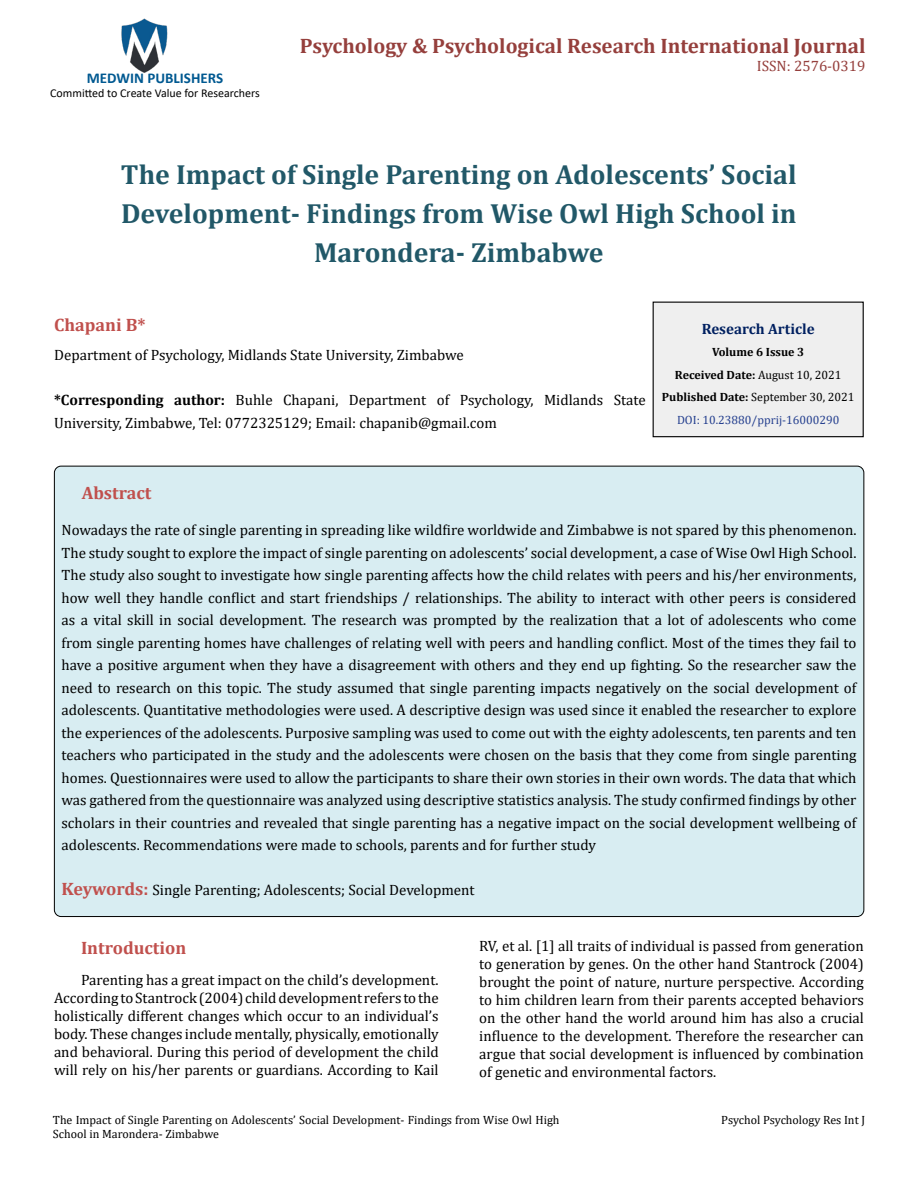
<style>
.page{position:relative;width:918px;height:1188px;background:#fff}
.page>*{position:absolute;margin:0;border:0;box-sizing:border-box;transform-origin:0 0}
.t1{font:700 27.75px/39px "Cambria";color:#215868;text-align:center}
.t2{font:700 21px "Cambria";color:#953f3c}
.t3{font:700 18px "Cambria";color:#c0504d}
.t4{font:15px/22.5px "Cambria";color:#000;text-align:justify}
.t5{font:700 15px "Calibri";color:#005991}
.t6{font:700 15px "Cambria";color:#002060}
.t7{font:15px "Cambria";color:#953f3c}
.t8{font:12px/14.4px "Cambria";color:#000}
.t9{font:700 12px/22.5px "Cambria";color:#000;text-align:center}
.t10{font:12px "Calibri";color:#000}
.s1{font-weight:700}
.s2{font-weight:400}
.s3{font-weight:400;color:#25408f}
.s4{font-weight:700;font-size:18px;color:#c0504d}
</style>
<div class="page">
<img style="left:121px;top:18px;width:47px;height:55px">
<div style="left:653px;top:302px;width:210px;height:135px;background:#efefef"></div>
<div style="left:653px;top:302px;width:211px;height:135px;border:1px solid #000"></div>
<div style="left:54px;top:466px;width:810px;height:451px;background:#d8edf2;border-radius:7px"></div>
<p class="t5" style="left:87px;top:67px;width:138px">MEDWIN PUBLISHERS</p>
<p class="t10" style="left:50px;top:85px;width:211px">Committed to Create Value for Researchers</p>
<h2 class="t2" style="left:300px;top:31px;width:567px">Psychology &amp; Psychological Research International Journal</h2>
<p class="t7" style="left:757px;top:57px;width:110px">ISSN: 2576-0319</p>
<h1 class="t1" style="left:121px;top:154px;width:677px">The Impact of Single Parenting on Adolescents’ Social<br>Development- Findings from Wise Owl High School in<br>Marondera- Zimbabwe</h1>
<p class="t3" style="left:54px;top:312px;width:93px">Chapani B*</p>
<p class="t4" style="left:54px;top:344px;width:411px">Department of Psychology, Midlands State University, Zimbabwe</p>
<p class="t4" style="left:54px;top:389px;width:593px"><span class="s1">*Corresponding author:</span> Buhle Chapani, Department of Psychology, Midlands State<br>University, Zimbabwe, Tel: 0772325129; Email: chapanib@gmail.com</p>
<p class="t6" style="left:702px;top:318px;width:114px">Research Article</p>
<p class="t9" style="left:662px;top:341px;width:194px">Volume 6 Issue 3<br>Received Date: <span class="s2">August 10, 2021<br></span>Published Date: <span class="s2">September 30, 2021<br></span><span class="s3">DOI: 10.23880/pprij-16000290</span></p>
<p class="t3" style="left:82px;top:480px;width:71px">Abstract</p>
<p class="t4" style="left:62px;top:519px;width:797px">Nowadays the rate of single parenting in spreading like wildfire worldwide and Zimbabwe is not spared by this phenomenon.<br>The study sought to explore the impact of single parenting on adolescents’ social development, a case of Wise Owl High School.<br>The study also sought to investigate how single parenting affects how the child relates with peers and his/her environments, how well they handle conflict and start friendships / relationships. The ability to interact with other peers is considered as a vital skill in social development. The research was prompted by the realization that a lot of adolescents who come from single parenting homes have challenges of relating well with peers and handling conflict. Most of the times they fail to have a positive argument when they have a disagreement with others and they end up fighting. So the researcher saw the need to research on this topic. The study assumed that single parenting impacts negatively on the social development of adolescents. Quantitative methodologies were used. A descriptive design was used since it enabled the researcher to explore the experiences of the adolescents. Purposive sampling was used to come out with the eighty adolescents, ten parents and ten teachers who participated in the study and the adolescents were chosen on the basis that they come from single parenting homes. Questionnaires were used to allow the participants to share their own stories in their own words. The data that which was gathered from the questionnaire was analyzed using descriptive statistics analysis. The study confirmed findings by other scholars in their countries and revealed that single parenting has a negative impact on the social development wellbeing of adolescents. Recommendations were made to schools, parents and for further study</p>
<p class="t4" style="left:62px;top:879px;width:415px"><span class="s4">Keywords:</span> Single Parenting; Adolescents; Social Development</p>
<p class="t3" style="left:81px;top:935px;width:107px">Introduction</p>
<p class="t4" style="left:54px;top:971px;width:386px;line-height:18px;text-indent:27px">Parenting has a great impact on the child’s development.<br>According to Stantrock (2004) child development refers to the holistically different changes which occur to an individual’s body. These changes include mentally, physically, emotionally and behavioral. During this period of development the child will rely on his/her parents or guardians. According to Kail</p>
<p class="t4" style="left:479px;top:937px;width:386px;line-height:18px">RV, et al. [1] all traits of individual is passed from generation to generation by genes. On the other hand Stantrock (2004) brought the point of nature, nurture perspective. According to him children learn from their parents accepted behaviors on the other hand the world around him has also a crucial influence to the development. Therefore the researcher can argue that social development is influenced by combination of genetic and environmental factors.</p>
<p class="t8" style="left:53px;top:1113px;width:508px">The Impact of Single Parenting on Adolescents’ Social Development- Findings from Wise Owl High<br>School in Marondera- Zimbabwe</p>
<p class="t8" style="left:721px;top:1113px;width:145px">Psychol Psychology Res Int J</p>
</div>
